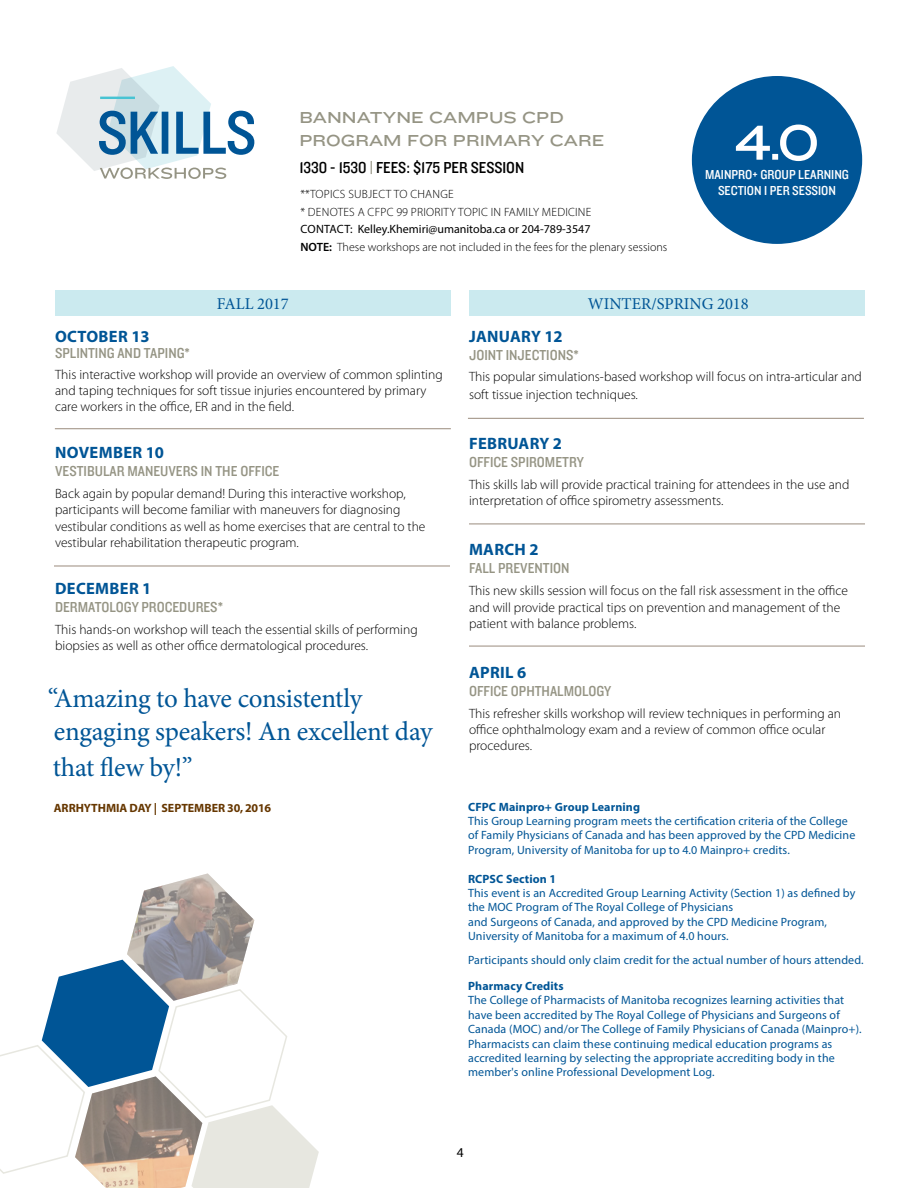
<style>
.page{position:relative;width:918px;height:1188px;background:#fff}
.page>*{position:absolute;margin:0;border:0;box-sizing:border-box;transform-origin:0 0}
.t1{font:27px/33px "Minion Pro";letter-spacing:-.015em;color:#005596}
.t2{font:700 16.5px "Myriad Pro";letter-spacing:.02em;color:#005596}
.t3{font:16.5px/22.5px "Knockout HTF34 Junior Sumo";color:#959484}
.t4{font:16.5px "Knockout 30 Junior Welterwt";color:#000}
.t5{font:16.5px "Minion Pro";color:#005596}
.t6{font:15px "Knockout 30 Junior Welterwt";color:#959484}
.t7{font:300 13.5px/16.2px "Myriad Pro";color:#000}
.t8{font:13.5px/16.2px "Knockout 30 Junior Welterwt";color:#fff;text-align:center}
.t9{font:13.5px "Myriad Pro";color:#000}
.t10{font:12px/14.4px "Myriad Pro";letter-spacing:.01em;color:#005596}
.t11{font:300 12px/17.4px "Myriad Pro";color:#000}
.t12{font:300 12px/18px "Myriad Pro";letter-spacing:.02em;color:#000}
.t13{font:700 12px "Myriad Pro";letter-spacing:.01em;color:#005596}
.t14{font:700 12px "Myriad Pro";color:#663700}
.s1{color:#959484}
.s2{font-weight:400}
.s3{font-weight:600}
</style>
<div class="page">
<div style="left:55px;top:290px;width:396px;height:26px;background:#cbeaef"></div>
<div style="left:469px;top:290px;width:396px;height:26px;background:#cbeaef"></div>
<svg style="left:0;top:873px;width:319px;height:315px"></svg>
<img style="left:75px;top:1076px;width:127px;height:112px">
<hr style="left:55px;top:428px;width:396px;height:1px;background:#9a8b7d">
<hr style="left:54px;top:566px;width:396px;height:1px;background:#9a8b7d">
<hr style="left:468px;top:418px;width:396px;height:1px;background:#9a8b7d">
<hr style="left:469px;top:524px;width:396px;height:1px;background:#9a8b7d">
<hr style="left:469px;top:646px;width:396px;height:1px;background:#9a8b7d">
<div style="left:692px;top:76px;width:170px;height:168px;background:#005596;border-radius:50%"></div>
<svg style="left:736px;top:125px;width:81px;height:36px"></svg>
<svg style="left:57px;top:66px;width:197px;height:113px"></svg>
<p class="t3" style="left:299px;top:106px;width:306px">BANNATYNE CAMPUS CPD<br>PROGRAM FOR PRIMARY CARE</p>
<p class="t4" style="left:299px;top:156px;width:226px">1330 - 1530 <span class="s1">|</span> FEES: $175 PER SESSION</p>
<p class="t12" style="left:301px;top:185px;width:292px">**TOPICS SUBJECT TO CHANGE<br>* DENOTES A CFPC 99 PRIORITY TOPIC IN FAMILY MEDICINE</p>
<p class="t11" style="left:301px;top:220px;width:368px"><span class="s2">CONTACT: Kelley.Khemiri@umanitoba.ca or 204-789-3547<br></span><span class="s3">NOTE:</span> These workshops are not included in the fees for the plenary sessions</p>
<p class="t8" style="left:705px;top:166px;width:145px">MAINPRO+ GROUP LEARNING<br>SECTION I PER SESSION</p>
<p class="t5" style="left:217px;top:293px;width:73px">FALL 2017</p>
<p class="t5" style="left:588px;top:293px;width:163px">WINTER/SPRING 2018</p>
<p class="t2" style="left:469px;top:326px;width:95px">JANUARY 12</p>
<p class="t6" style="left:469px;top:345px;width:111px">JOINT INJECTIONS*</p>
<p class="t7" style="left:469px;top:368px;width:394px;line-height:18px">This popular simulations-based workshop will focus on intra-articular and soft tissue injection techniques.</p>
<p class="t2" style="left:469px;top:433px;width:95px">FEBRUARY 2</p>
<p class="t6" style="left:469px;top:452px;width:116px">OFFICE SPIROMETRY</p>
<p class="t7" style="left:469px;top:477px;width:382px">This skills lab will provide practical training for attendees in the use and interpretation of office spirometry assessments.</p>
<p class="t2" style="left:469px;top:539px;width:71px">MARCH 2</p>
<p class="t6" style="left:469px;top:558px;width:102px">FALL PREVENTION</p>
<p class="t7" style="left:469px;top:583px;width:381px">This new skills session will focus on the fall risk assessment in the office and will provide practical tips on prevention and management of the patient with balance problems.</p>
<p class="t2" style="left:469px;top:661px;width:59px">APRIL 6</p>
<p class="t6" style="left:469px;top:681px;width:144px">OFFICE OPHTHALMOLOGY</p>
<p class="t7" style="left:469px;top:705px;width:374px">This refresher skills workshop will review techniques in performing an office ophthalmology exam and a review of common office ocular procedures.</p>
<p class="t2" style="left:55px;top:326px;width:96px">OCTOBER 13</p>
<p class="t6" style="left:55px;top:343px;width:136px">SPLINTING AND TAPING*</p>
<p class="t7" style="left:55px;top:366px;width:389px">This interactive workshop will provide an overview of common splinting and taping techniques for soft tissue injuries encountered by primary care workers in the office, ER and in the field.</p>
<p class="t2" style="left:55px;top:442px;width:111px">NOVEMBER 10</p>
<p class="t6" style="left:55px;top:461px;width:226px">VESTIBULAR MANEUVERS IN THE OFFICE</p>
<p class="t7" style="left:55px;top:486px;width:372px">Back again by popular demand! During this interactive workshop, participants will become familiar with maneuvers for diagnosing vestibular conditions as well as home exercises that are central to the vestibular rehabilitation therapeutic program.</p>
<p class="t2" style="left:55px;top:577px;width:98px">DECEMBER 1</p>
<p class="t6" style="left:55px;top:597px;width:169px">DERMATOLOGY PROCEDURES*</p>
<p class="t7" style="left:55px;top:621px;width:364px">This hands-on workshop will teach the essential skills of performing biopsies as well as other office dermatological procedures.</p>
<h1 class="t1" style="left:48px;top:682px;width:386px">“Amazing to have consistently engaging speakers! An excellent day</h1>
<h1 class="t1" style="left:53px;top:751px;width:141px">that flew by!”</h1>
<p class="t14" style="left:54px;top:800px;width:219px">ARRHYTHMIA DAY | SEPTEMBER 30, 2016</p>
<p class="t13" style="left:468px;top:799px;width:174px">CFPC Mainpro+ Group Learning</p>
<p class="t10" style="left:468px;top:814px;width:389px">This Group Learning program meets the certification criteria of the College of Family Physicians of Canada and has been approved by the CPD Medicine<br>Program, University of Manitoba for up to 4.0 Mainpro+ credits.</p>
<p class="t13" style="left:468px;top:871px;width:90px">RCPSC Section 1</p>
<p class="t10" style="left:468px;top:886px;width:389px">This event is an Accredited Group Learning Activity (Section 1) as defined by the MOC Program of The Royal College of Physicians<br>and Surgeons of Canada, and approved by the CPD Medicine Program, University of Manitoba for a maximum of 4.0 hours.</p>
<p class="t10" style="left:468px;top:952px;width:397px">Participants should only claim credit for the actual number of hours attended.</p>
<p class="t13" style="left:468px;top:978px;width:97px">Pharmacy Credits</p>
<p class="t10" style="left:468px;top:993px;width:395px">The College of Pharmacists of Manitoba recognizes learning activities that have been accredited by The Royal College of Physicians and Surgeons of Canada (MOC) and/or The College of Family Physicians of Canada (Mainpro+).<br>Pharmacists can claim these continuing medical education programs as accredited learning by selecting the appropriate accrediting body in the member's online Professional Development Log.</p>
<p class="t9" style="left:457px;top:1144px;width:8px">4</p>
</div>
